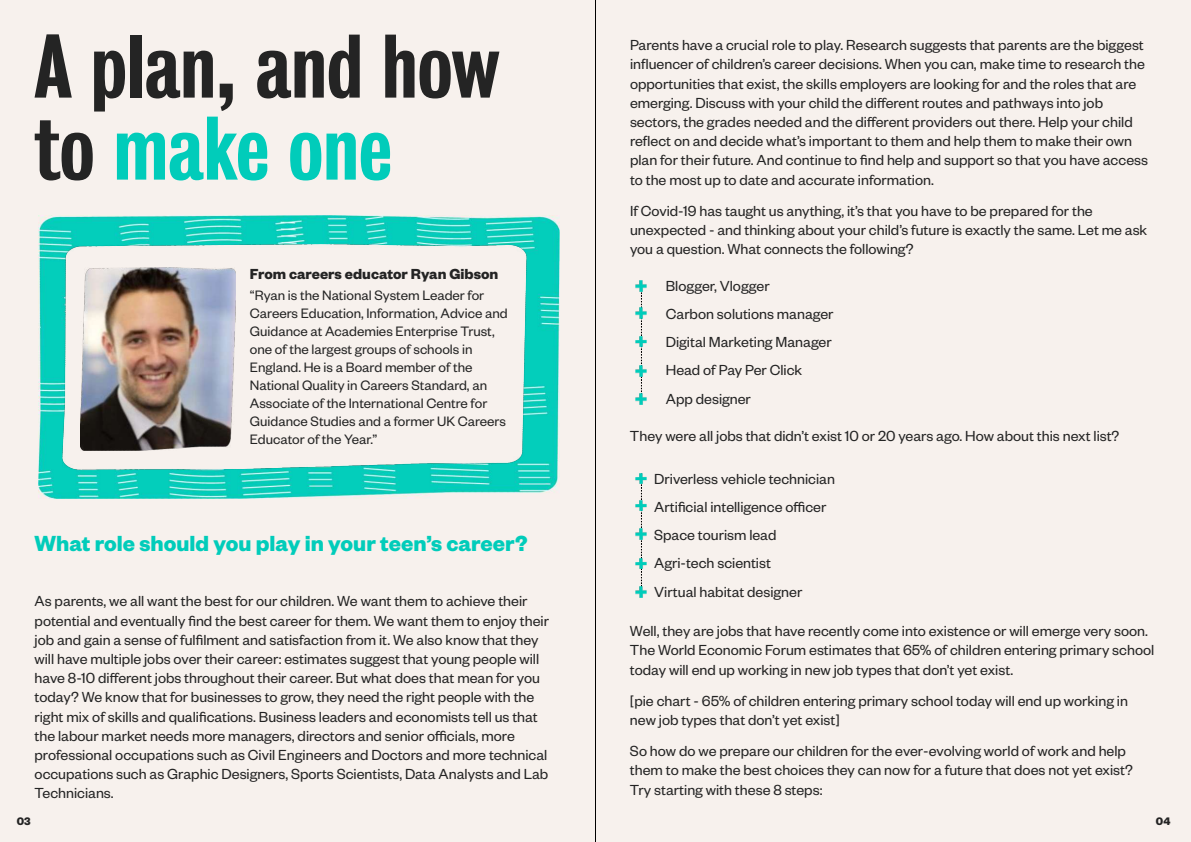
<style>
.page{position:relative;width:1191px;height:842px;background:#fff}
.page>*{position:absolute;margin:0;border:0;box-sizing:border-box;transform-origin:0 0}
.t1{font:500 82px/82px "Bureau Grot Condensed";color:#242424}
.t2{font:700 24px "Founders Grotesk";color:#01ccba}
.t3{font:16px/19.2px "Founders Grotesk";color:#242424}
.t4{font:700 16px "Founders Grotesk";color:#242424}
.t5{font:15px/18px "Founders Grotesk";color:#242424}
.t6{font:700 12px "Founders Grotesk";color:#242424}
.s1{color:#01ccba}
</style>
<div class="page">
<div style="left:0;top:0;width:1190px;height:842px;background:#f7f1ed"></div>
<img style="left:38px;top:216px;width:522px;height:282px">
<img style="left:63px;top:244px;width:463px;height:225px">
<img style="left:80px;top:267px;width:155px;height:184px">
<svg style="left:636px;top:281px;width:11px;height:123px"></svg>
<svg style="left:636px;top:473px;width:11px;height:124px"></svg>
<hr style="left:595px;top:0;width:1px;height:842px;background:#000">
<h1 class="t1" style="left:35px;top:32px;width:466px">A plan, and how to <span class="s1">make one</span></h1>
<p class="t4" style="left:250px;top:269px;width:250px">From careers educator Ryan Gibson</p>
<p class="t5" style="left:250px;top:289px;width:259px">“Ryan is the National System Leader for Careers Education, Information, Advice and Guidance at Academies Enterprise Trust, one of the largest groups of schools in England. He is a Board member of the National Quality in Careers Standard, an Associate of the International Centre for Guidance Studies and a former UK Careers Educator of the Year.”</p>
<h2 class="t2" style="left:35px;top:536px;width:494px">What role should you play in your teen’s career?</h2>
<p class="t3" style="left:35px;top:595px;width:516px">As parents, we all want the best for our children. We want them to achieve their potential and eventually find the best career for them. We want them to enjoy their job and gain a sense of fulfilment and satisfaction from it. We also know that they will have multiple jobs over their career: estimates suggest that young people will have 8-10 different jobs throughout their career. But what does that mean for you today? We know that for businesses to grow, they need the right people with the right mix of skills and qualifications. Business leaders and economists tell us that the labour market needs more managers, directors and senior officials, more professional occupations such as Civil Engineers and Doctors and more technical occupations such as Graphic Designers, Sports Scientists, Data Analysts and Lab Technicians.</p>
<p class="t3" style="left:630px;top:39px;width:519px">Parents have a crucial role to play. Research suggests that parents are the biggest influencer of children’s career decisions. When you can, make time to research the opportunities that exist, the skills employers are looking for and the roles that are emerging. Discuss with your child the different routes and pathways into job sectors, the grades needed and the different providers out there. Help your child reflect on and decide what’s important to them and help them to make their own plan for their future. And continue to find help and support so that you have access to the most up to date and accurate information.</p>
<p class="t3" style="left:630px;top:204px;width:519px">If Covid-19 has taught us anything, it’s that you have to be prepared for the unexpected - and thinking about your child’s future is exactly the same. Let me ask you a question. What connects the following?</p>
<p class="t3" style="left:666px;top:275px;width:169px;line-height:28.2px">Blogger, Vlogger<br>Carbon solutions manager<br>Digital Marketing Manager<br>Head of Pay Per Click<br>App designer</p>
<p class="t3" style="left:630px;top:430px;width:491px">They were all jobs that didn’t exist 10 or 20 years ago. How about this next list?</p>
<p class="t3" style="left:654px;top:468px;width:182px;line-height:28.2px">Driverless vehicle technician<br>Artificial intelligence officer<br>Space tourism lead<br>Agri-tech scientist<br>Virtual habitat designer</p>
<p class="t3" style="left:630px;top:624px;width:526px">Well, they are jobs that have recently come into existence or will emerge very soon.<br>The World Economic Forum estimates that 65% of children entering primary school today will end up working in new job types that don’t yet exist.</p>
<p class="t3" style="left:630px;top:694px;width:499px">[pie chart - 65% of children entering primary school today will end up working in new job types that don’t yet exist]</p>
<p class="t3" style="left:630px;top:744px;width:504px">So how do we prepare our children for the ever-evolving world of work and help them to make the best choices they can now for a future that does not yet exist?<br>Try starting with these 8 steps:</p>
<p class="t6" style="left:17px;top:817px;width:15px">03</p>
<p class="t6" style="left:1155px;top:817px;width:16px">04</p>
</div>
